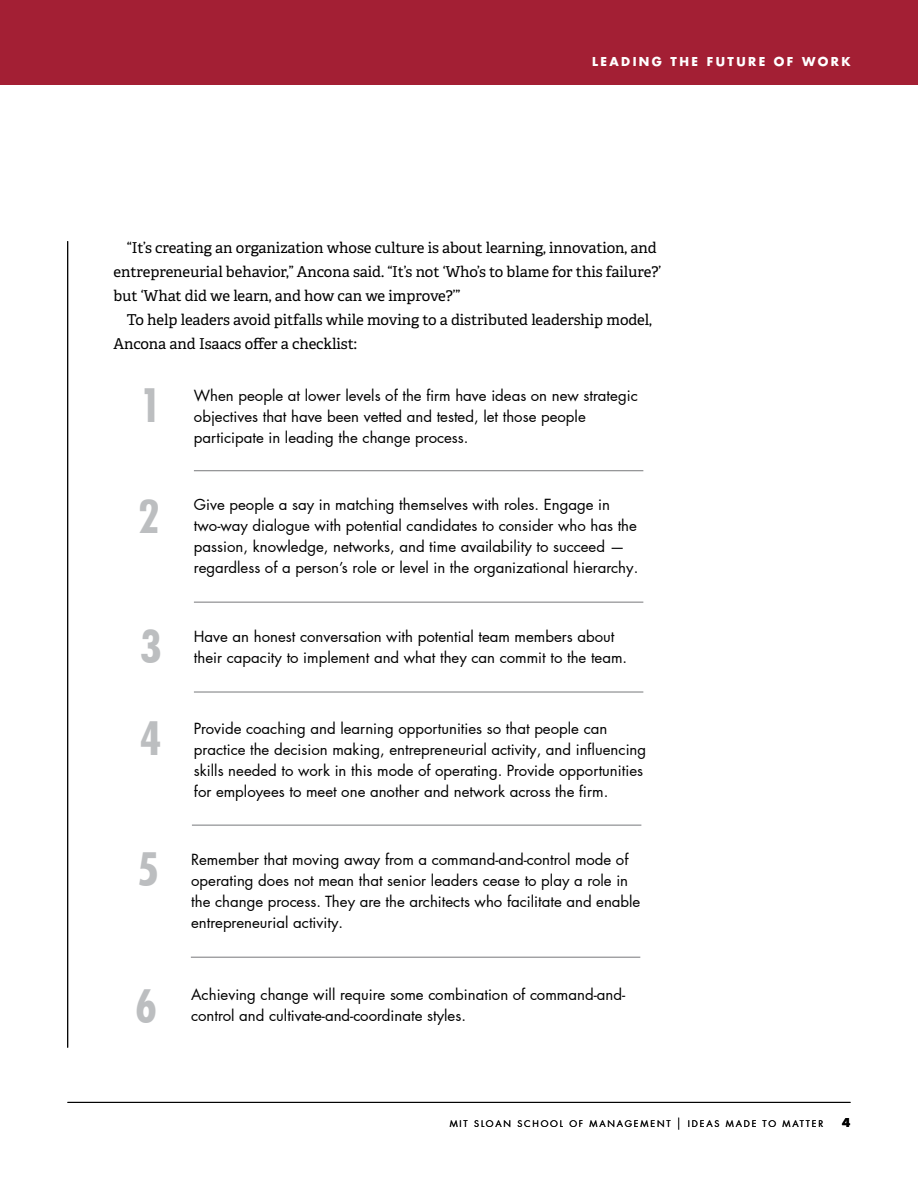
<style>
.page{position:relative;width:918px;height:1188px;background:#fff}
.page>*{position:absolute;margin:0;border:0;box-sizing:border-box;transform-origin:0 0}
.t1{font:700 condensed 45px "Futura LT Pro";color:#bcbec0}
.t2{font:15px/21px "Futura LT Pro";color:#000}
.t3{font:15px/24px "Adelle PE";letter-spacing:-.005em;color:#000}
.t4{font:700 12px "Futura LT Pro";letter-spacing:.2em;color:#fff}
.t5{font:700 12px "Futura LT Pro";color:#000}
.t6{font:9px "Futura LT Pro";letter-spacing:.2em;color:#000}
.s1{font-weight:300;font-stretch:condensed;font-size:12px}
</style>
<div class="page">
<hr style="left:68px;top:1102px;width:782px;height:1px;background:#000">
<hr style="left:67px;top:241px;width:1px;height:807px;background:#000">
<div style="left:0;top:0;width:918px;height:85px;background:#a31f34"></div>
<hr style="left:194px;top:470px;width:449px;height:1px;background:#77787b">
<hr style="left:194px;top:602px;width:449px;height:1px;background:#77787b">
<hr style="left:194px;top:692px;width:449px;height:1px;background:#77787b">
<hr style="left:191px;top:957px;width:449px;height:1px;background:#77787b">
<hr style="left:192px;top:825px;width:449px;height:1px;background:#77787b">
<p class="t4" style="left:554px;top:52px;width:297px">CONFRONTING CORONAVIRUS 2020</p>
<p class="t4" style="left:592px;top:52px;width:260px">LEADING THE FUTURE OF WORK</p>
<p class="t3" style="left:113px;top:235px;width:549px;text-indent:14px">“It’s creating an organization whose culture is about learning, innovation, and entrepreneurial behavior,” Ancona said. “It’s not ‘Who’s to blame for this failure?’ but ‘What did we learn, and how can we improve?’”</p>
<p class="t3" style="left:113px;top:307px;width:540px;text-indent:14px">To help leaders avoid pitfalls while moving to a distributed leadership model,<br>Ancona and Isaacs offer a checklist:</p>
<h1 class="t1" style="left:140px;top:375px;width:24px">1</h1>
<p class="t2" style="left:194px;top:385px;width:445px">When people at lower levels of the firm have ideas on new strategic objectives that have been vetted and tested, let those people participate in leading the change process.</p>
<h1 class="t1" style="left:138px;top:486px;width:24px">2</h1>
<p class="t2" style="left:194px;top:494px;width:446px">Give people a say in matching themselves with roles. Engage in two-way dialogue with potential candidates to consider who has the passion, knowledge, networks, and time availability to succeed — regardless of a person’s role or level in the organizational hierarchy.</p>
<h1 class="t1" style="left:140px;top:616px;width:24px">3</h1>
<p class="t2" style="left:194px;top:625px;width:435px">Have an honest conversation with potential team members about their capacity to implement and what they can commit to the team.</p>
<h1 class="t1" style="left:140px;top:708px;width:24px">4</h1>
<p class="t2" style="left:194px;top:718px;width:454px">Provide coaching and learning opportunities so that people can practice the decision making, entrepreneurial activity, and influencing skills needed to work in this mode of operating. Provide opportunities for employees to meet one another and network across the firm.</p>
<h1 class="t1" style="left:137px;top:840px;width:24px">5</h1>
<p class="t2" style="left:191px;top:849px;width:451px">Remember that moving away from a command-and-control mode of operating does not mean that senior leaders cease to play a role in the change process. They are the architects who facilitate and enable entrepreneurial activity.</p>
<h1 class="t1" style="left:135px;top:976px;width:24px">6</h1>
<p class="t2" style="left:191px;top:984px;width:435px">Achieving change will require some combination of command-and&shy;control and cultivate-and-coordinate styles.</p>
<p class="t6" style="left:450px;top:1117px;width:375px">MIT SLOAN SCHOOL OF MANAGEMENT <span class="s1">|</span> IDEAS MADE TO MATTER</p>
<p class="t5" style="left:842px;top:1113px;width:10px">4</p>
</div>
